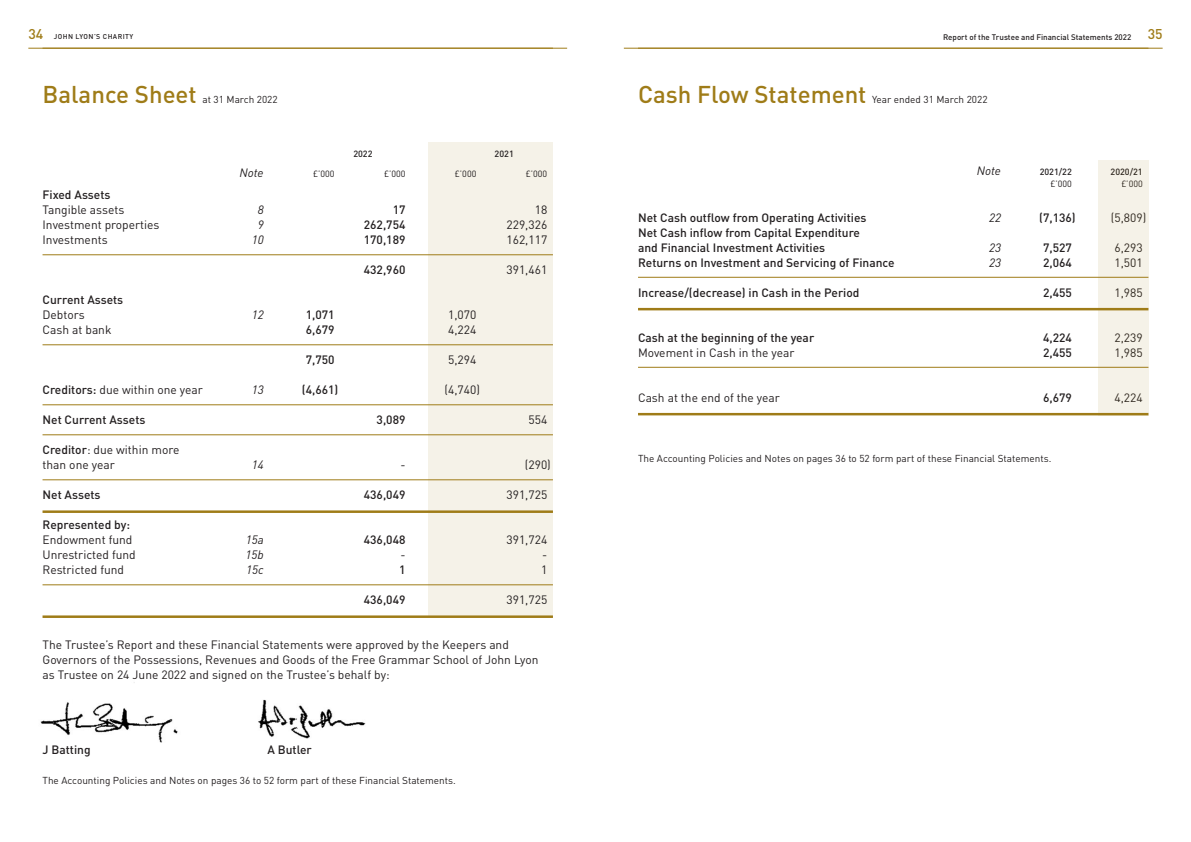
<style>
.page{position:relative;width:1191px;height:842px;background:#fff}
.page>*{position:absolute;margin:0;border:0;box-sizing:border-box;transform-origin:0 0}
.t1{font:500 24px "DINOT";color:#9f7c18}
.t2{font:12px/15px "DINOT";color:#231f20}
.t3{font:500 12px/15px "DINOT";color:#231f20}
.t4{font:italic 12px "DINOT";color:#231f20}
.t5{font:10px "DINOT";color:#231f20}
.t6{font:9px "DINOT";color:#231f20}
.t7{font:500 9px "DINOT";color:#231f20}
.t8{font:500 8px "DINOT";color:#231f20}
.t9{font:500 7px "DINOT";letter-spacing:.06em;color:#231f20}
.s1{font-size:14px;color:#9f7c18}
.s2{font-weight:500}
</style>
<div class="page">
<img style="left:40px;top:682px;width:326px;height:61px">
<hr style="left:638px;top:277px;width:510px;height:1px;background:#9f7c18">
<hr style="left:638px;top:308px;width:510px;height:2px;background:#9f7c18">
<hr style="left:638px;top:367px;width:510px;height:1px;background:#9f7c18">
<hr style="left:638px;top:413px;width:510px;height:2px;background:#9f7c18">
<hr style="left:638px;top:48px;width:524px;height:1px;background:#9f7c18">
<hr style="left:28px;top:48px;width:525px;height:1px;background:#9f7c18">
<div style="left:1098px;top:160px;width:50px;height:255px;background:#f5f2e8"></div>
<hr style="left:624px;top:48px;width:524px;height:1px;background:#9f7c18">
<div style="left:428px;top:143px;width:125px;height:474px;background:#f5f2e8"></div>
<hr style="left:43px;top:254px;width:510px;height:1px;background:#9f7c18">
<hr style="left:43px;top:344px;width:510px;height:1px;background:#9f7c18">
<hr style="left:43px;top:404px;width:510px;height:1px;background:#9f7c18">
<hr style="left:43px;top:434px;width:510px;height:1px;background:#9f7c18">
<hr style="left:43px;top:479px;width:510px;height:1px;background:#9f7c18">
<hr style="left:43px;top:510px;width:510px;height:3px;background:#9f7c18">
<hr style="left:43px;top:584px;width:510px;height:1px;background:#9f7c18">
<hr style="left:43px;top:615px;width:510px;height:3px;background:#9f7c18">
<hr style="left:43px;top:48px;width:524px;height:1px;background:#9f7c18">
<p class="t9" style="left:28px;top:32px;width:106px"><span class="s1">34</span> JOHN LYON’S CHARITY</p>
<p class="t8" style="left:943px;top:32px;width:221px">Report of the Trustee and Financial Statements 2022 <span class="s1">35</span></p>
<h1 class="t1" style="left:43px;top:78px;width:156px">Balance Sheet</h1>
<p class="t5" style="left:202px;top:93px;width:77px">at 31 March 2022</p>
<p class="t7" style="left:353px;top:148px;width:21px">2022</p>
<p class="t7" style="left:494px;top:148px;width:21px">2021</p>
<p class="t4" style="left:239px;top:164px;width:26px">Note</p>
<p class="t6" style="left:313px;top:168px;width:23px">£’000</p>
<p class="t6" style="left:384px;top:168px;width:23px">£’000</p>
<p class="t6" style="left:455px;top:168px;width:23px">£’000</p>
<p class="t6" style="left:526px;top:168px;width:23px">£’000</p>
<p class="t3" style="left:43px;top:187px;width:69px">Fixed Assets</p>
<p class="t2" style="left:43px;top:202px;width:83px">Tangible assets</p>
<p class="t4" style="left:258px;top:202px;width:7px">8</p>
<p class="t3" style="left:393px;top:202px;width:14px">17</p>
<p class="t2" style="left:535px;top:202px;width:14px">18</p>
<p class="t2" style="left:43px;top:217px;width:119px">Investment properties</p>
<p class="t4" style="left:258px;top:217px;width:7px">9</p>
<p class="t3" style="left:364px;top:217px;width:43px">262,754</p>
<p class="t2" style="left:506px;top:217px;width:42px">229,326</p>
<p class="t2" style="left:43px;top:232px;width:67px">Investments</p>
<p class="t4" style="left:252px;top:232px;width:13px">10</p>
<p class="t3" style="left:364px;top:232px;width:43px">170,189</p>
<p class="t2" style="left:506px;top:232px;width:42px">162,117</p>
<p class="t3" style="left:364px;top:262px;width:43px">432,960</p>
<p class="t2" style="left:506px;top:262px;width:42px">391,461</p>
<p class="t3" style="left:43px;top:292px;width:82px">Current Assets</p>
<p class="t2" style="left:43px;top:307px;width:44px">Debtors</p>
<p class="t4" style="left:252px;top:307px;width:13px">12</p>
<p class="t3" style="left:306px;top:307px;width:30px">1,071</p>
<p class="t2" style="left:448px;top:307px;width:30px">1,070</p>
<p class="t2" style="left:43px;top:322px;width:70px">Cash at bank</p>
<p class="t3" style="left:306px;top:322px;width:30px">6,679</p>
<p class="t2" style="left:448px;top:322px;width:30px">4,224</p>
<p class="t3" style="left:306px;top:352px;width:30px">7,750</p>
<p class="t2" style="left:448px;top:352px;width:30px">5,294</p>
<p class="t2" style="left:43px;top:382px;width:162px"><span class="s2">Creditors:</span> due within one year</p>
<p class="t4" style="left:252px;top:382px;width:13px">13</p>
<p class="t3" style="left:302px;top:382px;width:38px">(4,661)</p>
<p class="t2" style="left:444px;top:382px;width:37px">(4,740)</p>
<p class="t3" style="left:43px;top:412px;width:104px">Net Current Assets</p>
<p class="t3" style="left:377px;top:412px;width:30px">3,089</p>
<p class="t2" style="left:528px;top:412px;width:20px">554</p>
<p class="t2" style="left:43px;top:442px;width:138px"><span class="s2">Creditor</span>: due within more than one year</p>
<p class="t4" style="left:252px;top:457px;width:13px">14</p>
<p class="t2" style="left:400px;top:457px;width:7px">-</p>
<p class="t2" style="left:525px;top:457px;width:27px">(290)</p>
<p class="t3" style="left:43px;top:487px;width:60px">Net Assets</p>
<p class="t3" style="left:364px;top:487px;width:43px">436,049</p>
<p class="t2" style="left:506px;top:487px;width:42px">391,725</p>
<p class="t3" style="left:43px;top:517px;width:89px">Represented by:</p>
<p class="t2" style="left:43px;top:532px;width:91px">Endowment fund</p>
<p class="t4" style="left:246px;top:532px;width:19px">15a</p>
<p class="t3" style="left:364px;top:532px;width:43px">436,048</p>
<p class="t2" style="left:506px;top:532px;width:42px">391,724</p>
<p class="t2" style="left:43px;top:547px;width:95px">Unrestricted fund</p>
<p class="t4" style="left:245px;top:547px;width:20px">15b</p>
<p class="t2" style="left:400px;top:547px;width:7px">-</p>
<p class="t2" style="left:542px;top:547px;width:7px">-</p>
<p class="t2" style="left:43px;top:562px;width:83px">Restricted fund</p>
<p class="t4" style="left:246px;top:562px;width:19px">15c</p>
<p class="t3" style="left:399px;top:562px;width:8px">1</p>
<p class="t2" style="left:541px;top:562px;width:8px">1</p>
<p class="t3" style="left:364px;top:592px;width:43px">436,049</p>
<p class="t2" style="left:506px;top:592px;width:42px">391,725</p>
<p class="t2" style="left:43px;top:637px;width:497px">The Trustee’s Report and these Financial Statements were approved by the Keepers and<br>Governors of the Possessions, Revenues and Goods of the Free Grammar School of John Lyon as Trustee on 24 June 2022 and signed on the Trustee’s behalf by:</p>
<p class="t3" style="left:43px;top:742px;width:50px">J Batting</p>
<p class="t3" style="left:267px;top:742px;width:46px">A Butler</p>
<p class="t5" style="left:43px;top:774px;width:415px">The Accounting Policies and Notes on pages 36 to 52 form part of these Financial Statements.</p>
<h1 class="t1" style="left:638px;top:78px;width:230px">Cash Flow Statement</h1>
<p class="t5" style="left:872px;top:93px;width:117px">Year ended 31 March 2022</p>
<p class="t4" style="left:976px;top:163px;width:26px">Note</p>
<p class="t7" style="left:1039px;top:166px;width:34px">2021/22</p>
<p class="t7" style="left:1110px;top:166px;width:34px">2020/21</p>
<p class="t6" style="left:1050px;top:178px;width:23px">£’000</p>
<p class="t6" style="left:1121px;top:178px;width:23px">£’000</p>
<p class="t3" style="left:638px;top:210px;width:230px">Net Cash outflow from Operating Activities</p>
<p class="t4" style="left:989px;top:209px;width:13px">22</p>
<p class="t3" style="left:1039px;top:210px;width:38px">(7,136)</p>
<p class="t2" style="left:1111px;top:210px;width:37px">(5,809)</p>
<p class="t3" style="left:638px;top:225px;width:224px">Net Cash inflow from Capital Expenditure and Financial Investment Activities</p>
<p class="t4" style="left:989px;top:239px;width:13px">23</p>
<p class="t3" style="left:1043px;top:240px;width:30px">7,527</p>
<p class="t2" style="left:1114px;top:240px;width:30px">6,293</p>
<p class="t3" style="left:638px;top:255px;width:258px">Returns on Investment and Servicing of Finance</p>
<p class="t4" style="left:989px;top:254px;width:13px">23</p>
<p class="t3" style="left:1043px;top:255px;width:30px">2,064</p>
<p class="t2" style="left:1114px;top:255px;width:30px">1,501</p>
<p class="t3" style="left:638px;top:285px;width:223px">Increase/(decrease) in Cash in the Period</p>
<p class="t3" style="left:1043px;top:285px;width:30px">2,455</p>
<p class="t2" style="left:1114px;top:285px;width:30px">1,985</p>
<p class="t3" style="left:638px;top:330px;width:178px">Cash at the beginning of the year</p>
<p class="t3" style="left:1043px;top:330px;width:30px">4,224</p>
<p class="t2" style="left:1114px;top:330px;width:30px">2,239</p>
<p class="t2" style="left:638px;top:345px;width:158px">Movement in Cash in the year</p>
<p class="t3" style="left:1043px;top:345px;width:30px">2,455</p>
<p class="t2" style="left:1114px;top:345px;width:30px">1,985</p>
<p class="t2" style="left:638px;top:390px;width:143px">Cash at the end of the year</p>
<p class="t3" style="left:1043px;top:390px;width:30px">6,679</p>
<p class="t2" style="left:1114px;top:390px;width:30px">4,224</p>
<p class="t5" style="left:638px;top:451px;width:415px">The Accounting Policies and Notes on pages 36 to 52 form part of these Financial Statements.</p>
</div>
